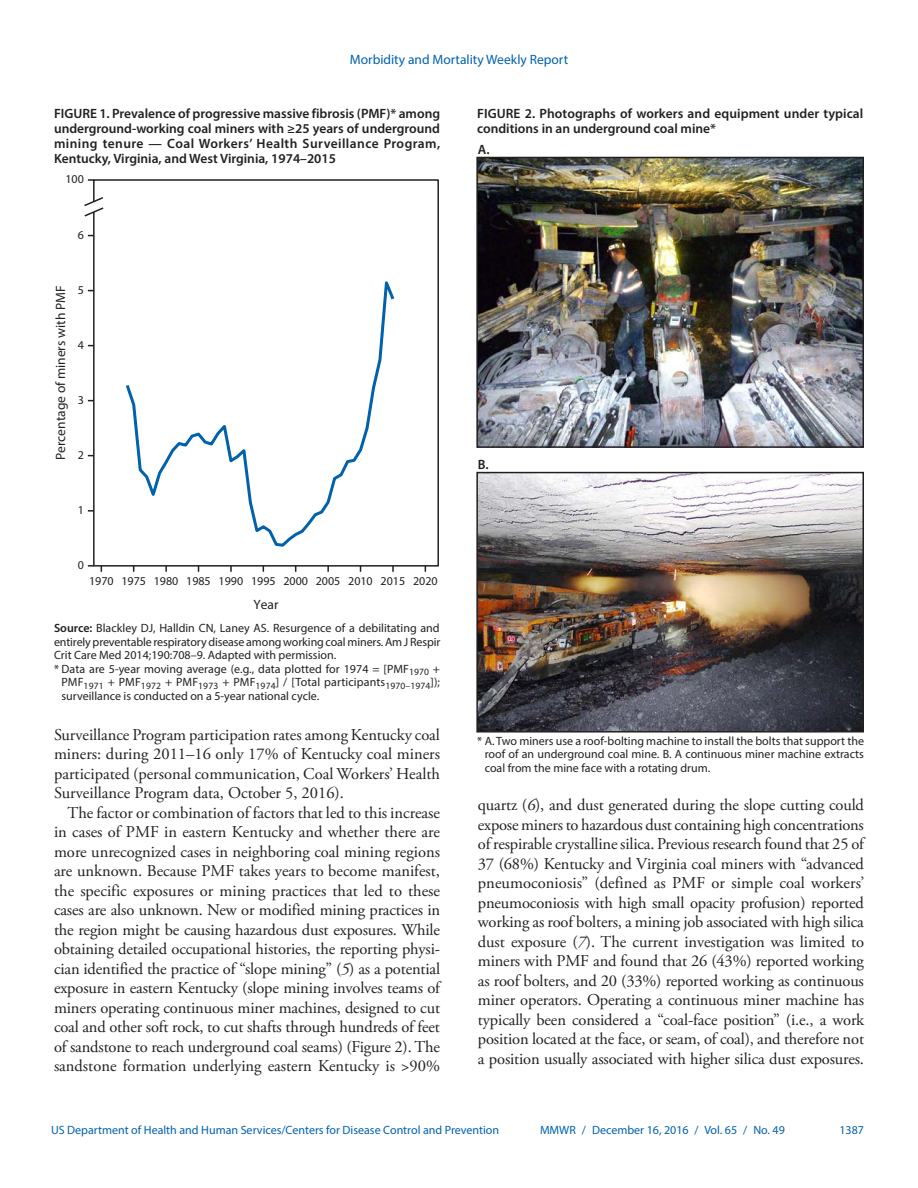
<style>
.page{position:relative;width:918px;height:1188px;background:#fff}
.page>*{position:absolute;margin:0;border:0;box-sizing:border-box;transform-origin:0 0}
.Paragraph{font:16.5px/19.5px "Adobe Garamond Pro";color:#231f20;text-align:justify}
.Figure_Title{font:600 13.5px/15px "Myriad Pro";color:#231f20;text-align:justify}
.t1{font:13.5px "Myriad Pro";color:#0161ab}
.t2{font:13.5px "Myriad Pro";color:#231f20}
.Figure_Footnote{font:12px/13.5px "Myriad Pro";color:#231f20;text-align:justify}
.Abbreviations{font:12px/13.5px "Myriad Pro";color:#231f20;text-align:justify}
.t3{font:12px "Myriad Pro";color:#0161ab}
.s1{font-weight:600}
.s2{font-style:italic}
</style>
<div class="page">
<div style="left:93px;top:179px;width:346px;height:388px;border:2px solid #231f20"></div>
<svg style="left:88px;top:565px;width:6px;height:2px"></svg>
<svg style="left:88px;top:510px;width:6px;height:2px"></svg>
<svg style="left:165px;top:566px;width:2px;height:6px"></svg>
<svg style="left:230px;top:566px;width:2px;height:6px"></svg>
<svg style="left:327px;top:566px;width:2px;height:6px"></svg>
<svg style="left:392px;top:566px;width:2px;height:6px"></svg>
<svg style="left:126px;top:281px;width:269px;height:266px"></svg>
<svg style="left:88px;top:179px;width:6px;height:2px"></svg>
<svg style="left:84px;top:196px;width:20px;height:22px"></svg>
<img style="left:479px;top:475px;width:382px;height:255px">
<div style="left:476px;top:472px;width:388px;height:261px;border:2px solid #231f20"></div>
<img style="left:479px;top:160px;width:382px;height:285px">
<div style="left:476px;top:157px;width:388px;height:291px;border:2px solid #231f20"></div>
<p class="t1" style="left:350px;top:51px;width:220px">Morbidity and Mortality Weekly Report</p>
<p class="Figure_Title" style="left:54px;top:106px;width:388px">FIGURE 1. Prevalence of progressive massive fibrosis (PMF)* among underground-working coal miners with ≥25 years of underground mining tenure — Coal Workers’ Health Surveillance Program, Kentucky, Virginia, and West Virginia, 1974–2015</p>
<p class="Abbreviations" style="left:65px;top:172px;width:20px">100</p>
<p class="Abbreviations" style="left:78px;top:228px;width:8px">6</p>
<p class="t2" style="left:52px;top:460px;width:176px;rotate:-90deg">Percentage of miners with PMF</p>
<p class="Abbreviations" style="left:78px;top:283px;width:8px">5</p>
<p class="Abbreviations" style="left:78px;top:338px;width:8px">4</p>
<p class="Abbreviations" style="left:78px;top:393px;width:8px">3</p>
<p class="Abbreviations" style="left:78px;top:448px;width:8px">2</p>
<p class="Abbreviations" style="left:78px;top:503px;width:8px">1</p>
<p class="Abbreviations" style="left:78px;top:558px;width:8px">0</p>
<p class="Abbreviations" style="left:89px;top:574px;width:350px">1970 1975 1980 1985 1990 1995 2000 2005 2010 2015 2020</p>
<p class="t2" style="left:254px;top:596px;width:26px">Year</p>
<p class="Abbreviations" style="left:54px;top:621px;width:388px"><span class="s1">Source:</span> Blackley DJ, Halldin CN, Laney AS. Resurgence of a debilitating and entirely preventable respiratory disease among working coal miners. Am J Respir Crit Care Med 2014;190:708–9. Adapted with permission.</p>
<p class="Figure_Footnote" style="left:62px;top:662px;width:380px;text-indent:-8px">* Data are 5-year moving average (e.g., data plotted for 1974 = [PMF<sub>1970</sub> + PMF<sub>1971</sub> + PMF<sub>1972</sub> + PMF<sub>1973</sub> + PMF<sub>1974</sub>] / [Total participants<sub>1970–1974</sub>]); surveillance is conducted on a 5-year national cycle.</p>
<p class="Figure_Title" style="left:477px;top:106px;width:388px">FIGURE 2. Photographs of workers and equipment under typical conditions in an underground coal mine*</p>
<p class="Figure_Title" style="left:478px;top:142px;width:13px">A.</p>
<p class="Figure_Title" style="left:478px;top:457px;width:12px">B.</p>
<p class="Paragraph" style="left:54px;top:725px;width:388px">Surveillance Program participation rates among Kentucky coal miners: during 2011–16 only 17% of Kentucky coal miners participated (personal communication, Coal Workers’ Health Surveillance Program data, October 5, 2016).</p>
<p class="Paragraph" style="left:54px;top:803px;width:388px;text-indent:13px">The factor or combination of factors that led to this increase in cases of PMF in eastern Kentucky and whether there are more unrecognized cases in neighboring coal mining regions are unknown. Because PMF takes years to become manifest, the specific exposures or mining practices that led to these cases are also unknown. New or modified mining practices in the region might be causing hazardous dust exposures. While obtaining detailed occupational histories, the reporting physi&shy;cian identified the practice of “slope mining” (<span class="s2">5</span>) as a potential exposure in eastern Kentucky (slope mining involves teams of miners operating continuous miner machines, designed to cut coal and other soft rock, to cut shafts through hundreds of feet of sandstone to reach underground coal seams) (Figure 2). The sandstone formation underlying eastern Kentucky is &gt;90%</p>
<p class="Paragraph" style="left:478px;top:796px;width:388px">quartz (<span class="s2">6</span>), and dust generated during the slope cutting could expose miners to hazardous dust containing high concentrations of respirable crystalline silica. Previous research found that 25 of 37 (68%) Kentucky and Virginia coal miners with “advanced pneumoconiosis” (defined as PMF or simple coal workers’ pneumoconiosis with high small opacity profusion) reported working as roof bolters, a mining job associated with high silica dust exposure (<span class="s2">7</span>). The current investigation was limited to miners with PMF and found that 26 (43%) reported working as roof bolters, and 20 (33%) reported working as continuous miner operators. Operating a continuous miner machine has typically been considered a “coal-face position” (i.e., a work position located at the face, or seam, of coal), and therefore not a position usually associated with higher silica dust exposures.</p>
<p class="Figure_Footnote" style="left:485px;top:734px;width:381px;text-indent:-8px">* A. Two miners use a roof-bolting machine to install the bolts that support the roof of an underground coal mine. B. A continuous miner machine extracts coal from the mine face with a rotating drum.</p>
<p class="t3" style="left:51px;top:1123px;width:450px">US Department of Health and Human Services/Centers for Disease Control and Prevention</p>
<p class="t3" style="left:540px;top:1123px;width:246px">MMWR / December 16, 2016 / Vol. 65 / No. 49</p>
<p class="t3" style="left:839px;top:1123px;width:26px">1387</p>
</div>
